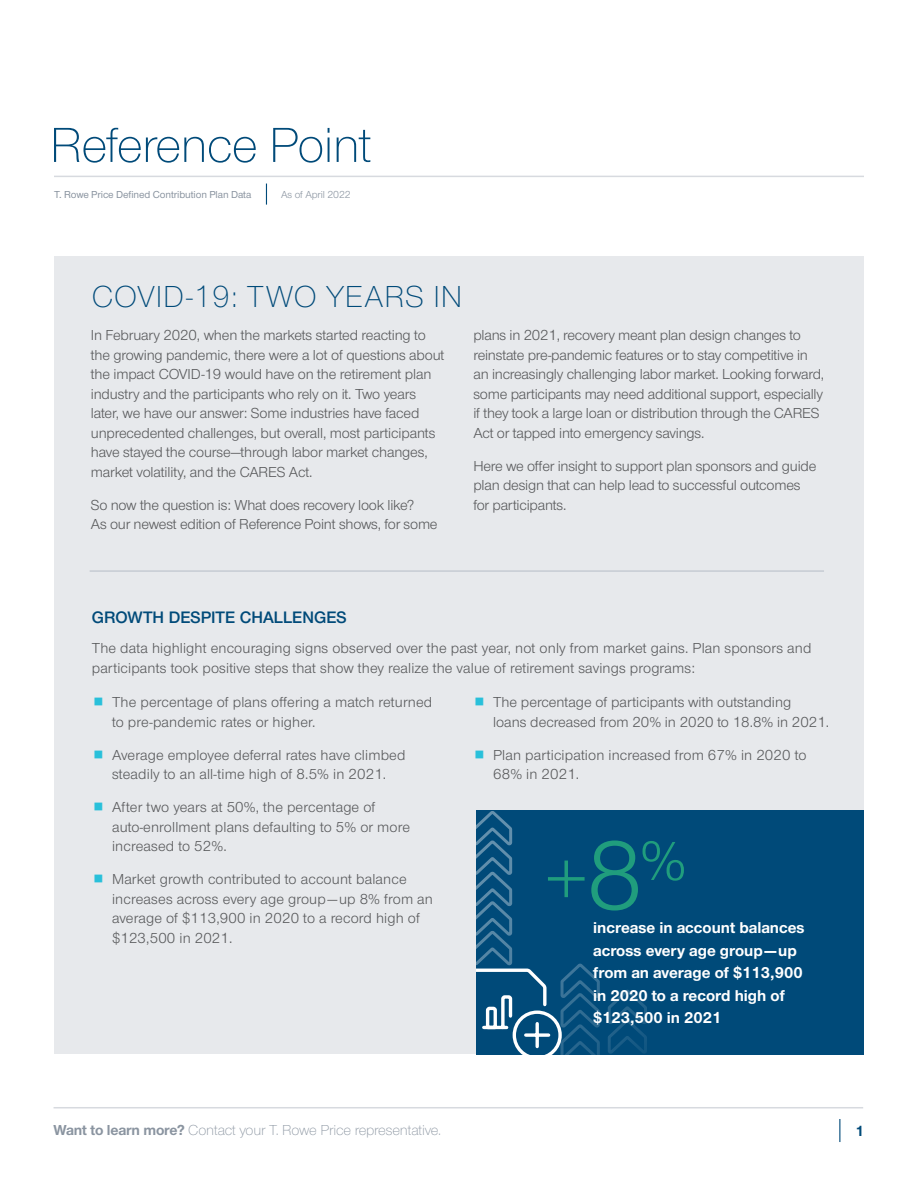
<style>
.page{position:relative;width:918px;height:1188px;background:#fff}
.page>*{position:absolute;margin:0;border:0;box-sizing:border-box;transform-origin:0 0}
.Figure_1{font:81.9px "Nimbus Sans Novus";color:#209d7d}
.t1{font:300 51px "Nimbus Sans Novus";letter-spacing:-.015em;color:#004a79}
.Report_Title{font:300 31.5px "Nimbus Sans Novus";letter-spacing:.025em;color:#004a79}
.Subhead{font:600 17.25px "Nimbus Sans Novus";color:#004a79}
.Figure_1-2{font:700 16.35px/22.5px "Nimbus Sans Novus";color:#fff}
.Exec_Summary_Body{font:15px/19.5px "Nimbus Sans Novus";letter-spacing:-.01em;color:#57585a}
.Exec_Summary_Body-2{font:15px/19.5px "Nimbus Sans Novus";letter-spacing:.01em;color:#57585a}
.Body{font:15px/19.5px "Nimbus Sans Novus";letter-spacing:.01em;color:#57585a}
.t2{font:300 15px "Nimbus Sans Novus";letter-spacing:-.01em;color:#8a94a0}
.t3{font:700 15px "Nimbus Sans Novus";color:#004a79}
.RefPoint_Data{font:500 10.5px "Nimbus Sans Novus";letter-spacing:-.01em;color:#8a94a0}
.RefPoint_Date{font:10.5px "Nimbus Sans Novus";letter-spacing:-.01em;color:#8a94a0}
.s1{font-size:100.8px}
.s2{font-weight:700}
</style>
<div class="page">
<hr style="left:54px;top:1107px;width:809px;height:1px;background:#d7dadf">
<svg style="left:839px;top:1119px;width:1px;height:23px"></svg>
<hr style="left:54px;top:176px;width:810px;height:1px;background:#d7dadf">
<svg style="left:266px;top:184px;width:1px;height:21px"></svg>
<div style="left:54px;top:256px;width:810px;height:798px;background:#e7e9ec"></div>
<hr style="left:90px;top:571px;width:734px;height:1px;background:#b5bcc6">
<div style="left:477px;top:810px;width:387px;height:244px;background:#004a79"></div>
<svg style="left:477px;top:811px;width:170px;height:243px"></svg>
<h2 class="t1" style="left:50px;top:110px;width:324px">Reference Point</h2>
<p class="RefPoint_Data" style="left:54px;top:187px;width:199px">T. Rowe Price Defined Contribution Plan Data</p>
<p class="RefPoint_Date" style="left:281px;top:187px;width:71px">As of April 2022</p>
<p class="Report_Title" style="left:92px;top:275px;width:372px">COVID-19: TWO YEARS IN</p>
<p class="Exec_Summary_Body" style="left:91px;top:325px;width:355px">In February 2020, when the markets started reacting to the growing pandemic, there were a lot of questions about the impact COVID-19 would have on the retirement plan industry and the participants who rely on it. Two years later, we have our answer: Some industries have faced unprecedented challenges, but overall, most participants have stayed the course—through labor market changes, market volatility, and the CARES Act.</p>
<p class="Exec_Summary_Body" style="left:91px;top:495px;width:348px">So now the question is: What does recovery look like?<br>As our newest edition of Reference Point shows, for some</p>
<p class="Exec_Summary_Body" style="left:473px;top:325px;width:352px">plans in 2021, recovery meant plan design changes to reinstate pre-pandemic features or to stay competitive in an increasingly challenging labor market. Looking forward, some participants may need additional support, especially if they took a large loan or distribution through the CARES Act or tapped into emergency savings.</p>
<p class="Exec_Summary_Body" style="left:473px;top:456px;width:345px">Here we offer insight to support plan sponsors and guide plan design that can help lead to successful outcomes for participants.</p>
<p class="Subhead" style="left:92px;top:606px;width:256px">GROWTH DESPITE CHALLENGES</p>
<p class="Body" style="left:92px;top:638px;width:721px">The data highlight encouraging signs observed over the past year, not only from market gains. Plan sponsors and participants took positive steps that show they realize the value of retirement savings programs:</p>
<p class="Exec_Summary_Body-2" style="left:112px;top:692px;width:322px">The percentage of plans offering a match returned to pre-pandemic rates or higher.</p>
<p class="Exec_Summary_Body-2" style="left:112px;top:744px;width:295px">Average employee deferral rates have climbed steadily to an all-time high of 8.5% in 2021.</p>
<p class="Exec_Summary_Body-2" style="left:112px;top:797px;width:300px">After two years at 50%, the percentage of auto-enrollment plans defaulting to 5% or more increased to 52%.</p>
<p class="Exec_Summary_Body-2" style="left:112px;top:869px;width:322px">Market growth contributed to account balance increases across every age group—up 8% from an average of $113,900 in 2020 to a record high of $123,500 in 2021.</p>
<p class="Exec_Summary_Body" style="left:493px;top:692px;width:338px">The percentage of participants with outstanding<br>loans decreased from 20% in 2020 to 18.8% in 2021.</p>
<p class="Exec_Summary_Body-2" style="left:493px;top:744px;width:315px">Plan participation increased from 67% in 2020 to<br>68% in 2021.</p>
<p class="Figure_1" style="left:544px;top:825px;width:144px">+<span class="s1">8</span><sup>%</sup></p>
<p class="Figure_1-2" style="left:593px;top:916px;width:213px">increase in account balances across every age group—up from an average of $113,900 in 2020 to a record high of $123,500 in 2021</p>
<p class="t2" style="left:54px;top:1120px;width:389px"><span class="s2">Want to learn more?</span> Contact your T. Rowe Price representative.</p>
<p class="t3" style="left:855px;top:1120px;width:10px">1</p>
</div>
